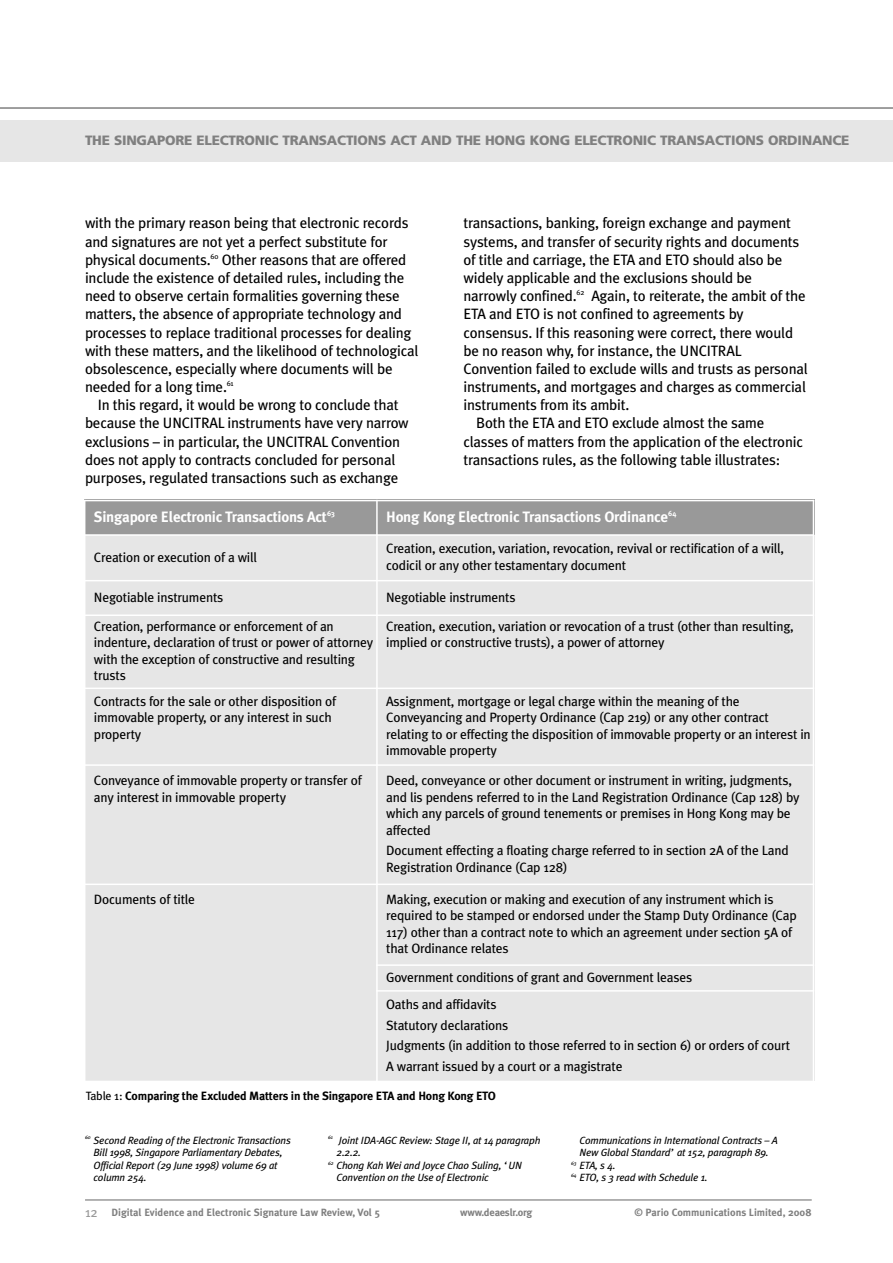
<style>
.page{position:relative;width:893px;height:1263px;background:#fff}
.page>*{position:absolute;margin:0;border:0;box-sizing:border-box;transform-origin:0 0}
.t1{font:15px/18.1px "Meta Plus";letter-spacing:-.015em;color:#000}
.t2{font:700 15px "Meta Plus";letter-spacing:-.015em;color:#fff}
.t3{font:13.5px/16.5px "Meta Plus";letter-spacing:-.015em;color:#000}
.t4{font:900 13.5px "Frutiger";letter-spacing:-.02em;color:#808080}
.t5{font:700 12px "Meta Plus";letter-spacing:-.015em;color:#000}
.t6{font:italic 10.5px/12.6px "Meta Plus";letter-spacing:-.015em;color:#000}
.t7{font:700 10.5px "Meta Plus";color:#808080}
.t8{font:700 10.5px "Meta Plus";letter-spacing:-.02em;color:#808080}
.s1{font-weight:400}
.s2{font-weight:400;font-size:13.5px;color:#999}
</style>
<div class="page">
<div style="left:84px;top:500px;width:293px;height:35px;background:#999"></div>
<div style="left:377px;top:500px;width:437px;height:35px;background:#999"></div>
<div style="left:84px;top:535px;width:293px;height:46px;background:#e6e6e6"></div>
<div style="left:377px;top:535px;width:437px;height:46px;background:#e6e6e6"></div>
<div style="left:84px;top:581px;width:293px;height:34px;background:#e6e6e6"></div>
<div style="left:377px;top:581px;width:437px;height:34px;background:#e6e6e6"></div>
<div style="left:84px;top:615px;width:293px;height:73px;background:#e6e6e6"></div>
<div style="left:377px;top:615px;width:437px;height:73px;background:#e6e6e6"></div>
<div style="left:84px;top:688px;width:293px;height:77px;background:#e6e6e6"></div>
<div style="left:377px;top:688px;width:437px;height:77px;background:#e6e6e6"></div>
<div style="left:84px;top:765px;width:293px;height:119px;background:#e6e6e6"></div>
<div style="left:377px;top:765px;width:437px;height:119px;background:#e6e6e6"></div>
<div style="left:84px;top:884px;width:293px;height:197px;background:#e6e6e6"></div>
<div style="left:377px;top:884px;width:437px;height:81px;background:#e6e6e6"></div>
<div style="left:377px;top:965px;width:437px;height:26px;background:#e6e6e6"></div>
<div style="left:377px;top:991px;width:437px;height:90px;background:#e6e6e6"></div>
<hr style="left:84px;top:500px;width:1px;height:670px;background:#fff">
<hr style="left:376px;top:500px;width:2px;height:670px;background:#fff">
<hr style="left:813px;top:500px;width:1px;height:670px;background:#fff">
<hr style="left:84px;top:500px;width:730px;height:1px;background:#fff">
<hr style="left:84px;top:534px;width:730px;height:2px;background:#fff">
<hr style="left:84px;top:580px;width:730px;height:1px;background:#fff">
<hr style="left:84px;top:614px;width:730px;height:2px;background:#fff">
<hr style="left:84px;top:687px;width:730px;height:2px;background:#fff">
<hr style="left:84px;top:764px;width:730px;height:2px;background:#fff">
<hr style="left:84px;top:883px;width:730px;height:2px;background:#fff">
<hr style="left:376px;top:964px;width:438px;height:2px;background:#fff">
<hr style="left:376px;top:990px;width:438px;height:1px;background:#fff">
<div style="left:0;top:120px;width:893px;height:42px;background:#e6e6e6"></div>
<hr style="left:0;top:107px;width:893px;height:2px;background:#808080">
<hr style="left:85px;top:1199px;width:727px;height:2px;background:#999">
<p class="t4" style="left:85px;top:135px;width:766px">THE SINGAPORE ELECTRONIC TRANSACTIONS ACT AND THE HONG KONG ELECTRONIC TRANSACTIONS ORDINANCE</p>
<p class="t1" style="left:85px;top:214px;width:335px">with the primary reason being that electronic records and signatures are not yet a perfect substitute for physical documents.<sup>60</sup> Other reasons that are offered include the existence of detailed rules, including the need to observe certain formalities governing these matters, the absence of appropriate technology and processes to replace traditional processes for dealing with these matters, and the likelihood of technological obsolescence, especially where documents will be needed for a long time.<sup>61</sup></p>
<p class="t1" style="left:85px;top:396px;width:325px;text-indent:13px">In this regard, it would be wrong to conclude that because the UNCITRAL instruments have very narrow exclusions – in particular, the UNCITRAL Convention does not apply to contracts concluded for personal purposes, regulated transactions such as exchange</p>
<p class="t1" style="left:463px;top:214px;width:329px">transactions, banking, foreign exchange and payment</p>
<p class="t1" style="left:463px;top:232px;width:337px">systems, and transfer of security rights and documents</p>
<p class="t1" style="left:463px;top:251px;width:321px">of title and carriage, the ETA and ETO should also be</p>
<p class="t1" style="left:463px;top:269px;width:290px">widely applicable and the exclusions should be</p>
<p class="t1" style="left:463px;top:287px;width:344px">narrowly confined.<sup>62</sup> Again, to reiterate, the ambit of the</p>
<p class="t1" style="left:463px;top:305px;width:282px">ETA and ETO is not confined to agreements by</p>
<p class="t1" style="left:463px;top:323px;width:331px">consensus. If this reasoning were correct, there would</p>
<p class="t1" style="left:463px;top:341px;width:280px">be no reason why, for instance, the UNCITRAL</p>
<p class="t1" style="left:463px;top:360px;width:346px">Convention failed to exclude wills and trusts as personal</p>
<p class="t1" style="left:463px;top:378px;width:344px">instruments, and mortgages and charges as commercial</p>
<p class="t1" style="left:463px;top:396px;width:167px">instruments from its ambit.</p>
<p class="t1" style="left:476px;top:414px;width:290px">Both the ETA and ETO exclude almost the same</p>
<p class="t1" style="left:463px;top:432px;width:341px">classes of matters from the application of the electronic</p>
<p class="t1" style="left:463px;top:450px;width:318px">transactions rules, as the following table illustrates:</p>
<p class="t2" style="left:94px;top:508px;width:242px">Singapore Electronic Transactions Act<sup>63</sup></p>
<p class="t2" style="left:386px;top:508px;width:292px">Hong Kong Electronic Transactions Ordinance<sup>64</sup></p>
<p class="t3" style="left:94px;top:549px;width:165px">Creation or execution of a will</p>
<p class="t3" style="left:386px;top:540px;width:399px">Creation, execution, variation, revocation, revival or rectification of a will, codicil or any other testamentary document</p>
<p class="t3" style="left:94px;top:589px;width:131px">Negotiable instruments</p>
<p class="t3" style="left:386px;top:589px;width:131px">Negotiable instruments</p>
<p class="t3" style="left:94px;top:618px;width:281px">Creation, performance or enforcement of an indenture, declaration of trust or power of attorney with the exception of constructive and resulting trusts</p>
<p class="t3" style="left:386px;top:618px;width:409px">Creation, execution, variation or revocation of a trust (other than resulting, implied or constructive trusts), a power of attorney</p>
<p class="t3" style="left:94px;top:693px;width:244px">Contracts for the sale or other disposition of immovable property, or any interest in such property</p>
<p class="t3" style="left:386px;top:693px;width:426px">Assignment, mortgage or legal charge within the meaning of the Conveyancing and Property Ordinance (Cap 219) or any other contract relating to or effecting the disposition of immovable property or an interest in immovable property</p>
<p class="t3" style="left:94px;top:772px;width:269px">Conveyance of immovable property or transfer of any interest in immovable property</p>
<p class="t3" style="left:386px;top:772px;width:415px">Deed, conveyance or other document or instrument in writing, judgments, and lis pendens referred to in the Land Registration Ordinance (Cap 128) by which any parcels of ground tenements or premises in Hong Kong may be affected</p>
<p class="t3" style="left:386px;top:842px;width:404px">Document effecting a floating charge referred to in section 2A of the Land<br>Registration Ordinance (Cap 128)</p>
<p class="t3" style="left:94px;top:891px;width:103px">Documents of title</p>
<p class="t3" style="left:386px;top:891px;width:412px">Making, execution or making and execution of any instrument which is required to be stamped or endorsed under the Stamp Duty Ordinance (Cap 117) other than a contract note to which an agreement under section 5A of that Ordinance relates</p>
<p class="t3" style="left:386px;top:964px;width:308px;line-height:27px">Government conditions of grant and Government leases<br>Oaths and affidavits</p>
<p class="t3" style="left:386px;top:1015px;width:406px;line-height:20.7px">Statutory declarations<br>Judgments (in addition to those referred to in section 6) or orders of court<br>A warrant issued by a court or a magistrate</p>
<p class="t5" style="left:86px;top:1089px;width:412px"><span class="s1">Table 1:</span> Comparing the Excluded Matters in the Singapore ETA and Hong Kong ETO</p>
<p class="t6" style="left:94px;top:1133px;width:199px;text-indent:-9px"><sup>60</sup> Second Reading of the Electronic Transactions Bill 1998, Singapore Parliamentary Debates, Official Report (29 June 1998) volume 69 at column 254.</p>
<p class="t6" style="left:328px;top:1133px;width:214px"><sup>61</sup> Joint IDA-AGC Review: Stage II, at 14 paragraph</p>
<p class="t6" style="left:337px;top:1146px;width:26px">2.2.2.</p>
<p class="t6" style="left:328px;top:1159px;width:195px"><sup>62</sup> Chong Kah Wei and Joyce Chao Suling, ‘UN</p>
<p class="t6" style="left:337px;top:1171px;width:154px">Convention on the Use of Electronic</p>
<p class="t6" style="left:580px;top:1133px;width:200px">Communications in International Contracts – A</p>
<p class="t6" style="left:580px;top:1146px;width:191px">New Global Standard’ at 152, paragraph 89.</p>
<p class="t6" style="left:571px;top:1159px;width:46px"><sup>63</sup> ETA, s 4.</p>
<p class="t6" style="left:571px;top:1171px;width:138px"><sup>64</sup> ETO, s 3 read with Schedule 1.</p>
<p class="t7" style="left:85px;top:1206px;width:296px"><span class="s2">12</span> Digital Evidence and Electronic Signature Law Review, Vol 5</p>
<p class="t8" style="left:460px;top:1206px;width:74px">www.deaeslr.org</p>
<p class="t7" style="left:635px;top:1206px;width:179px">© Pario Communications Limited, 2008</p>
</div>
